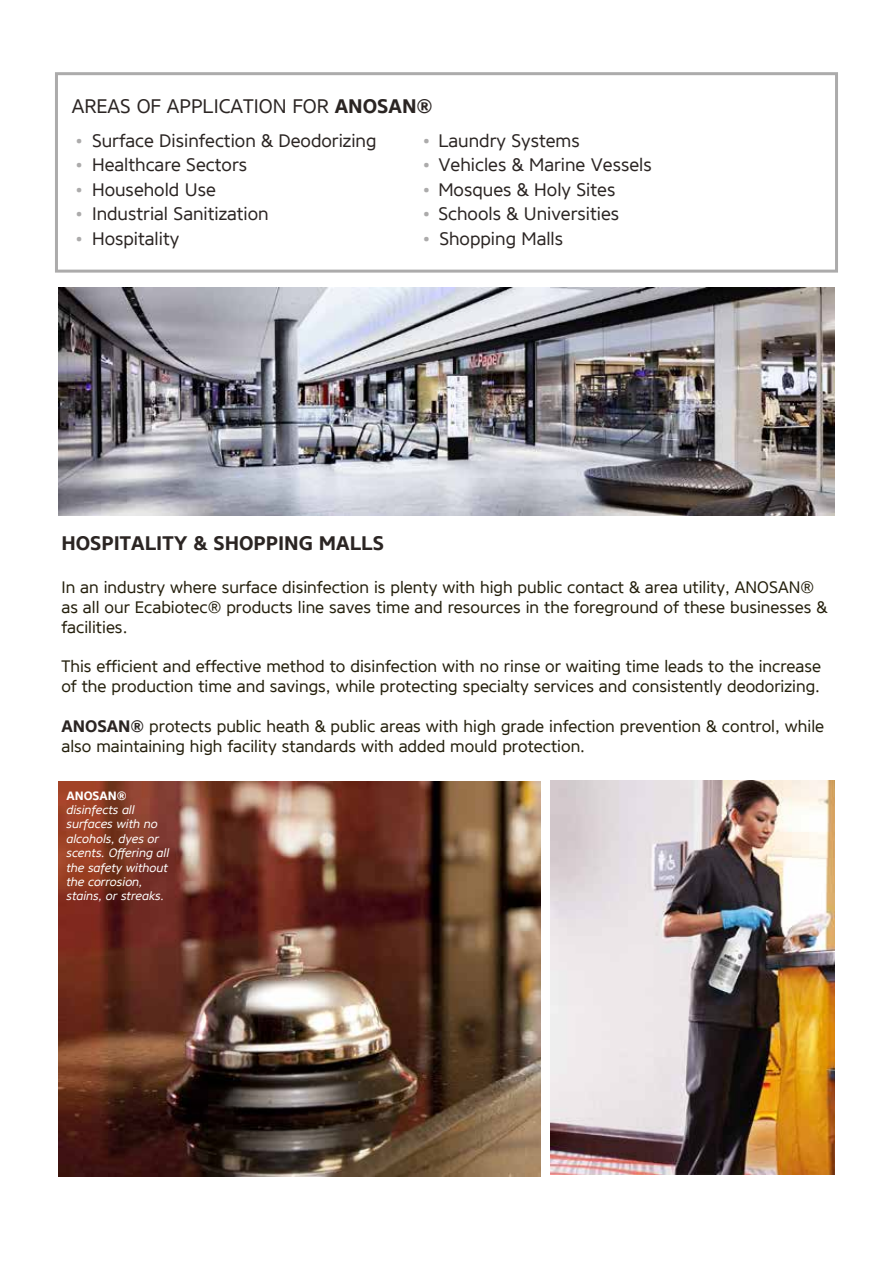
<style>
.page{position:relative;width:893px;height:1263px;background:#fff}
.page>*{position:absolute;margin:0;border:0;box-sizing:border-box;transform-origin:0 0}
.t1{font:19.5px "Core Sans NW01 45";color:#2b2523}
.t2{font:700 19.5px "Core Sans N65";color:#2b2523}
.t3{font:18px "Core Sans NW01 45";color:#2b2523}
.t4{font:16.5px/19.8px "Core Sans NW01 45";color:#241f0c}
.t5{font:italic 12px/14.4px "Core Sans N45";color:#fff}
.t6{font:700 12px "Core Sans N65";color:#fff}
.s1{font-family:"Core Sans N65";font-weight:700}
.s2{color:#acabab}
.s3{font-family:"Core Sans N65";font-weight:700;color:#2b2523}
</style>
<div class="page">
<img style="left:58px;top:782px;width:483px;height:394px">
<svg style="left:55px;top:72px;width:783px;height:201px"></svg>
<img style="left:58px;top:287px;width:777px;height:228px">
<img style="left:551px;top:781px;width:284px;height:394px">
<p class="t1" style="left:72px;top:94px;width:362px">AREAS OF APPLICATION FOR <span class="s1">ANOSAN®</span></p>
<p class="t3" style="left:75px;top:130px;width:303px"><span class="s2">•</span> Surface Disinfection &amp; Deodorizing</p>
<p class="t3" style="left:75px;top:154px;width:173px"><span class="s2">•</span> Healthcare Sectors</p>
<p class="t3" style="left:75px;top:179px;width:142px"><span class="s2">•</span> Household Use</p>
<p class="t3" style="left:75px;top:203px;width:195px"><span class="s2">•</span> Industrial Sanitization</p>
<p class="t3" style="left:75px;top:228px;width:106px"><span class="s2">•</span> Hospitality</p>
<p class="t3" style="left:422px;top:130px;width:159px"><span class="s2">•</span> Laundry Systems</p>
<p class="t3" style="left:422px;top:154px;width:231px"><span class="s2">•</span> Vehicles &amp; Marine Vessels</p>
<p class="t3" style="left:422px;top:179px;width:194px"><span class="s2">•</span> Mosques &amp; Holy Sites</p>
<p class="t3" style="left:422px;top:203px;width:198px"><span class="s2">•</span> Schools &amp; Universities</p>
<p class="t3" style="left:422px;top:228px;width:142px"><span class="s2">•</span> Shopping Malls</p>
<p class="t2" style="left:61px;top:530px;width:324px">HOSPITALITY &amp; SHOPPING MALLS</p>
<p class="t4" style="left:61px;top:577px;width:768px">In an industry where surface disinfection is plenty with high public contact &amp; area utility, ANOSAN® as all our Ecabiotec® products line saves time and resources in the foreground of these businesses &amp; facilities.</p>
<p class="t4" style="left:61px;top:657px;width:761px">This efficient and effective method to disinfection with no rinse or waiting time leads to the increase of the production time and savings, while protecting specialty services and consistently deodorizing.</p>
<p class="t4" style="left:61px;top:716px;width:764px"><span class="s3">ANOSAN®</span> protects public heath &amp; public areas with high grade infection prevention &amp; control, while also maintaining high facility standards with added mould protection.</p>
<p class="t6" style="left:66px;top:788px;width:62px">ANOSAN®</p>
<p class="t5" style="left:66px;top:803px;width:104px">disinfects all surfaces with no alcohols, dyes or scents. Offering all the safety without the corrosion, stains, or streaks.</p>
</div>
